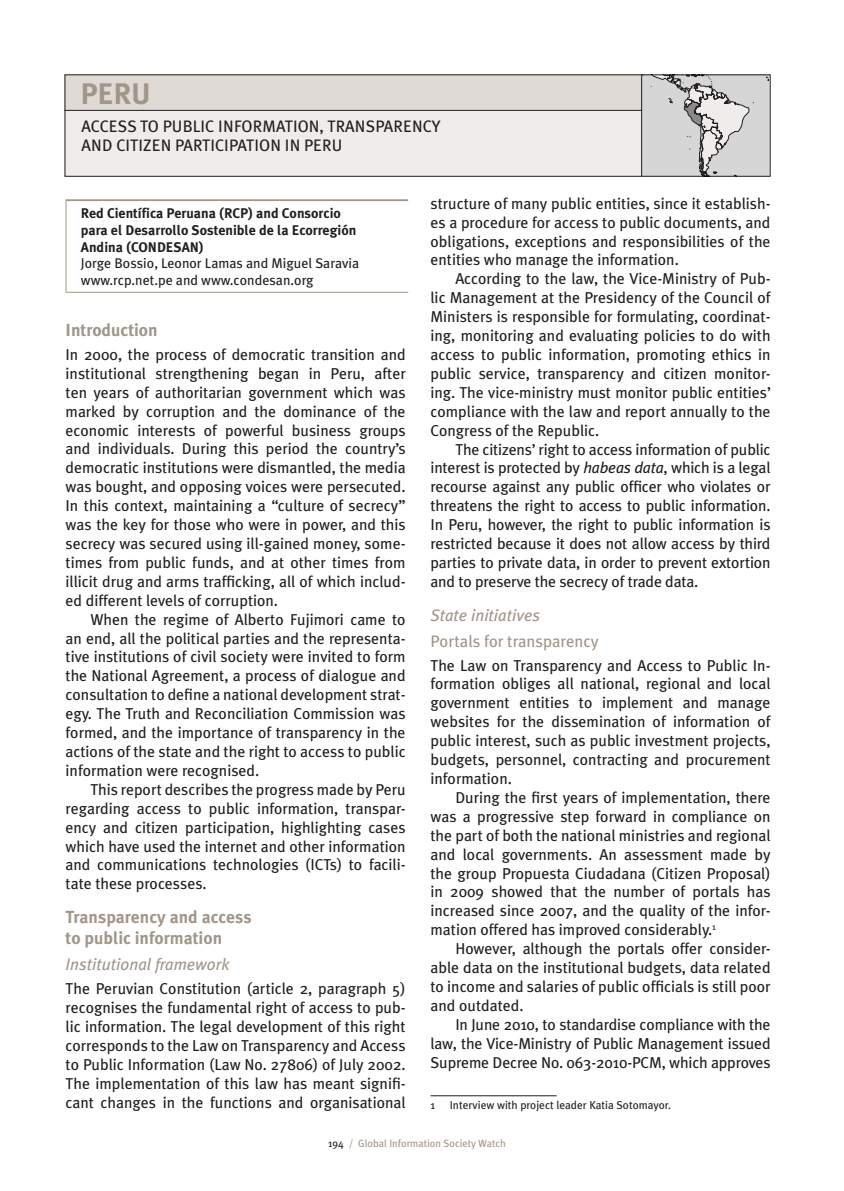
<style>
.page{position:relative;width:844px;height:1191px;background:#fff}
.page>*{position:absolute;margin:0;border:0;box-sizing:border-box;transform-origin:0 0}
.t1{font:700 29.75px "Meta Plus";color:#a19689}
.t2{font:700 17.5px/21px "Meta Plus";color:#a19689}
.t3{font:16.62px "Meta Plus";color:#231f20}
.t4{font:italic 16.62px "Meta Plus";color:#a19689}
.t5{font:16.62px "Meta Plus";color:#a19689}
.t6{font:15.75px/18.9px "Meta Plus";color:#231f20;text-align:justify}
.t7{font:700 14px/16.8px "Meta Plus";color:#231f20}
.t8{font:14px/16.8px "Meta Plus";color:#231f20}
.t9{font:11.38px "Meta Plus";color:#231f20}
.t10{font:10.5px "Meta Plus";color:#a19689}
.s1{font-style:italic}
.s2{color:#231f20}
</style>
<div class="page">
<div style="left:64px;top:74px;width:706px;height:103px;background:#efedeb"></div>
<div style="left:64px;top:74px;width:578px;height:37px;background:#dfdad6"></div>
<hr style="left:64px;top:110px;width:578px;height:1px;background:#231f20">
<div style="left:64px;top:74px;width:706px;height:103px;border:1px solid #231f20"></div>
<hr style="left:430px;top:1095px;width:126px;height:1px;background:#231f20">
<hr style="left:66px;top:201px;width:1px;height:91px;background:#a19689">
<hr style="left:66px;top:199px;width:342px;height:2px;background:#a19689">
<hr style="left:66px;top:292px;width:342px;height:1px;background:#a19689">
<svg style="left:641px;top:74px;width:129px;height:102px;background:#c9c8c8"></svg>
<hr style="left:641px;top:75px;width:1px;height:101px;background:#231f20">
<h1 class="t1" style="left:80px;top:76px;width:35px">Peru</h1>
<p class="t3" style="left:81px;top:116px;width:12px">Access</p>
<p class="t3" style="left:140px;top:116px;width:32px">to public</p>
<p class="t3" style="left:218px;top:116px;width:10px">information</p>
<p class="t3" style="left:319px;top:116px;width:12px">, transparency</p>
<p class="t3" style="left:81px;top:136px;width:5px">and</p>
<p class="t3" style="left:116px;top:136px;width:9px">citizen</p>
<p class="t3" style="left:175px;top:136px;width:9px">participation</p>
<p class="t3" style="left:284px;top:136px;width:39px">in Peru</p>
<p class="t7" style="left:81px;top:205px;width:277px">Red Científica Peruana (RCP) and Consorcio para el Desarrollo Sostenible de la Ecorregión<br>Andina (CONDESAN)</p>
<p class="t8" style="left:81px;top:255px;width:279px">Jorge Bossio, Leonor Lamas and Miguel Saravia www.rcp.net.pe and www.condesan.org</p>
<p class="t2" style="left:66px;top:319px;width:94px">Introduction</p>
<p class="t6" style="left:66px;top:345px;width:341px;text-align:left">In 2000, the process of democratic transition and institutional strengthening began in Peru, after ten years of authoritarian government which was marked by corruption and the dominance of the economic interests of powerful business groups and individuals. During this period the country’s democratic institutions were dismantled, the media was bought, and opposing voices were persecuted.<br>In this context, maintaining a “culture of secrecy” was the key for those who were in power, and this secrecy was secured using ill-gained money, some&shy;times from public funds, and at other times from illicit drug and arms trafficking, all of which includ&shy;ed different levels of corruption.</p>
<p class="t6" style="left:66px;top:609px;width:341px;text-indent:25px">When the regime of Alberto Fujimori came to an end, all the political parties and the representa&shy;tive institutions of civil society were invited to form the National Agreement, a process of dialogue and consultation to define a national development strat&shy;egy. The Truth and Reconciliation Commission was formed, and the importance of transparency in the actions of the state and the right to access to public information were recognised.</p>
<p class="t6" style="left:66px;top:779px;width:341px;text-indent:25px">This report describes the progress made by Peru regarding access to public information, transpar&shy;ency and citizen participation, highlighting cases which have used the internet and other information and communications technologies (ICTs) to facili&shy;tate these processes.</p>
<p class="t2" style="left:66px;top:906px;width:188px">Transparency and access to public information</p>
<p class="t4" style="left:66px;top:954px;width:166px">Institutional framework</p>
<p class="t6" style="left:66px;top:979px;width:341px;text-align:left">The Peruvian Constitution (article 2, paragraph 5) recognises the fundamental right of access to pub&shy;lic information. The legal development of this right corresponds to the Law on Transparency and Access to Public Information (Law No. 27806) of July 2002.<br>The implementation of this law has meant signifi&shy;cant changes in the functions and organisational</p>
<p class="t6" style="left:430px;top:194px;width:341px">structure of many public entities, since it establish&shy;es a procedure for access to public documents, and obligations, exceptions and responsibilities of the entities who manage the information.</p>
<p class="t6" style="left:430px;top:269px;width:342px;text-indent:25px">According to the law, the Vice-Ministry of Pub&shy;lic Management at the Presidency of the Council of Ministers is responsible for formulating, coordinat&shy;ing, monitoring and evaluating policies to do with access to public information, promoting ethics in public service, transparency and citizen monitor&shy;ing. The vice-ministry must monitor public entities’ compliance with the law and report annually to the Congress of the Republic.</p>
<p class="t6" style="left:430px;top:439px;width:341px;text-align:left;text-indent:25px">The citizens’ right to access information of public interest is protected by <span class="s1">habeas data</span>, which is a legal recourse against any public officer who violates or threatens the right to access to public information.<br>In Peru, however, the right to public information is restricted because it does not allow access by third parties to private data, in order to prevent extortion and to preserve the secrecy of trade data.</p>
<p class="t4" style="left:430px;top:605px;width:111px">State initiatives</p>
<p class="t5" style="left:430px;top:631px;width:169px">Portals for transparency</p>
<p class="t6" style="left:430px;top:655px;width:341px">The Law on Transparency and Access to Public In&shy;formation obliges all national, regional and local government entities to implement and manage websites for the dissemination of information of public interest, such as public investment projects, budgets, personnel, contracting and procurement information.</p>
<p class="t6" style="left:430px;top:788px;width:341px;text-indent:25px">During the first years of implementation, there was a progressive step forward in compliance on the part of both the national ministries and regional and local governments. An assessment made by the group Propuesta Ciudadana (Citizen Proposal) in 2009 showed that the number of portals has increased since 2007, and the quality of the infor&shy;mation offered has improved considerably. <sup>1</sup></p>
<p class="t6" style="left:430px;top:939px;width:341px;text-indent:25px">However, although the portals offer consider&shy;able data on the institutional budgets, data related to income and salaries of public officials is still poor and outdated.</p>
<p class="t6" style="left:430px;top:1014px;width:341px;text-indent:25px">In June 2010, to standardise compliance with the law, the Vice-Ministry of Public Management issued Supreme Decree No. 063-2010-PCM, which approves</p>
<p class="t9" style="left:430px;top:1098px;width:6px">1</p>
<p class="t9" style="left:449px;top:1098px;width:221px">Interview with project leader Katia Sotomayor.</p>
<p class="t10" style="left:328px;top:1137px;width:179px"><span class="s2">194</span> / Global Information Society Watch</p>
</div>
